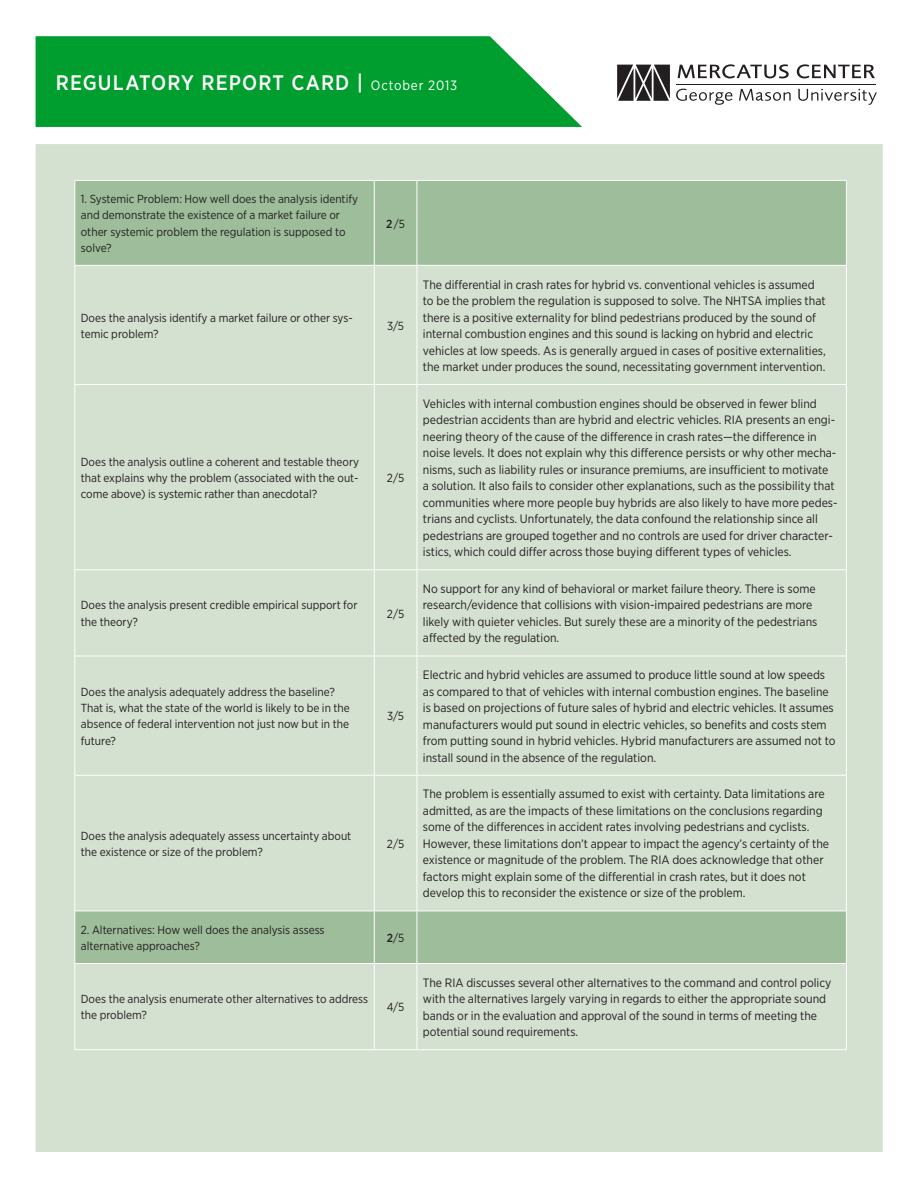
<style>
.page{position:relative;width:918px;height:1188px;background:#fff}
.page>*{position:absolute;margin:0;border:0;box-sizing:border-box;transform-origin:0 0}
.t1{font:500 21px "Gotham Narrow";letter-spacing:.055em;color:#fff}
.BREADTEXT{font:12.15px/16.5px "Gotham Narrow";color:#231f20}
.BREADTEXT-2{font:11.7px/16.2px "Gotham Narrow";color:#231f20}
.s1{font-weight:400;font-size:13.5px}
.s2{font-weight:500}
</style>
<div class="page">
<div style="left:34px;top:143px;width:850px;height:1011px;background:#d4e0d0;border:2px solid #fff"></div>
<div style="left:75px;top:181px;width:771px;height:84px;background:#9ebd9a"></div>
<div style="left:75px;top:912px;width:771px;height:51px;background:#9ebd9a"></div>
<hr style="left:74px;top:266px;width:1px;height:118px;background:#fff">
<hr style="left:374px;top:266px;width:1px;height:118px;background:#fff">
<hr style="left:417px;top:266px;width:1px;height:118px;background:#fff">
<hr style="left:846px;top:266px;width:1px;height:118px;background:#fff">
<hr style="left:74px;top:384px;width:300px;height:1px;background:#fff">
<hr style="left:74px;top:385px;width:1px;height:184px;background:#fff">
<hr style="left:374px;top:384px;width:43px;height:1px;background:#fff">
<hr style="left:374px;top:385px;width:1px;height:184px;background:#fff">
<hr style="left:417px;top:384px;width:430px;height:1px;background:#fff">
<hr style="left:417px;top:385px;width:1px;height:184px;background:#fff">
<hr style="left:846px;top:385px;width:1px;height:184px;background:#fff">
<hr style="left:74px;top:569px;width:300px;height:1px;background:#fff">
<hr style="left:74px;top:570px;width:1px;height:86px;background:#fff">
<hr style="left:374px;top:569px;width:43px;height:1px;background:#fff">
<hr style="left:374px;top:570px;width:1px;height:86px;background:#fff">
<hr style="left:417px;top:569px;width:430px;height:1px;background:#fff">
<hr style="left:417px;top:570px;width:1px;height:86px;background:#fff">
<hr style="left:846px;top:570px;width:1px;height:86px;background:#fff">
<hr style="left:74px;top:656px;width:300px;height:1px;background:#fff">
<hr style="left:74px;top:656px;width:1px;height:119px;background:#fff">
<hr style="left:374px;top:656px;width:43px;height:1px;background:#fff">
<hr style="left:374px;top:656px;width:1px;height:119px;background:#fff">
<hr style="left:417px;top:656px;width:430px;height:1px;background:#fff">
<hr style="left:417px;top:656px;width:1px;height:119px;background:#fff">
<hr style="left:846px;top:656px;width:1px;height:119px;background:#fff">
<hr style="left:74px;top:775px;width:300px;height:1px;background:#fff">
<hr style="left:74px;top:776px;width:1px;height:135px;background:#fff">
<hr style="left:374px;top:775px;width:43px;height:1px;background:#fff">
<hr style="left:374px;top:776px;width:1px;height:135px;background:#fff">
<hr style="left:417px;top:775px;width:430px;height:1px;background:#fff">
<hr style="left:417px;top:776px;width:1px;height:135px;background:#fff">
<hr style="left:846px;top:776px;width:1px;height:135px;background:#fff">
<hr style="left:74px;top:911px;width:300px;height:1px;background:#fff">
<hr style="left:74px;top:911px;width:1px;height:52px;background:#fff">
<hr style="left:374px;top:911px;width:43px;height:1px;background:#fff">
<hr style="left:374px;top:911px;width:1px;height:52px;background:#fff">
<hr style="left:417px;top:911px;width:430px;height:1px;background:#fff">
<hr style="left:417px;top:911px;width:1px;height:52px;background:#fff">
<hr style="left:846px;top:911px;width:1px;height:52px;background:#fff">
<hr style="left:74px;top:963px;width:300px;height:1px;background:#fff">
<hr style="left:74px;top:964px;width:1px;height:85px;background:#fff">
<hr style="left:374px;top:963px;width:43px;height:1px;background:#fff">
<hr style="left:374px;top:964px;width:1px;height:85px;background:#fff">
<hr style="left:417px;top:963px;width:430px;height:1px;background:#fff">
<hr style="left:417px;top:964px;width:1px;height:85px;background:#fff">
<hr style="left:846px;top:964px;width:1px;height:85px;background:#fff">
<hr style="left:74px;top:1049px;width:300px;height:1px;background:#fff">
<hr style="left:374px;top:1049px;width:43px;height:1px;background:#fff">
<hr style="left:417px;top:1049px;width:430px;height:1px;background:#fff">
<hr style="left:74px;top:180px;width:300px;height:1px;background:#fff">
<hr style="left:74px;top:181px;width:1px;height:84px;background:#fff">
<hr style="left:74px;top:265px;width:300px;height:1px;background:#fff">
<hr style="left:374px;top:180px;width:43px;height:1px;background:#fff">
<hr style="left:374px;top:181px;width:1px;height:84px;background:#fff">
<hr style="left:374px;top:265px;width:43px;height:1px;background:#fff">
<hr style="left:417px;top:180px;width:430px;height:1px;background:#fff">
<hr style="left:417px;top:181px;width:1px;height:84px;background:#fff">
<hr style="left:846px;top:181px;width:1px;height:84px;background:#fff">
<hr style="left:417px;top:265px;width:430px;height:1px;background:#fff">
<svg style="left:36px;top:36px;width:546px;height:91px;fill:#009e2e"></svg>
<svg style="left:678px;top:64px;width:111px;height:14px"></svg>
<svg style="left:797px;top:64px;width:78px;height:14px"></svg>
<svg style="left:676px;top:89px;width:57px;height:16px"></svg>
<svg style="left:739px;top:89px;width:52px;height:12px"></svg>
<svg style="left:798px;top:89px;width:79px;height:16px"></svg>
<hr style="left:676px;top:84px;width:200px;height:1px;background:#231f20">
<svg style="left:617px;top:65px;width:53px;height:36px"></svg>
<p class="t1" style="left:56px;top:69px;width:403px">REGULATORY REPORT CARD | <span class="s1">October 2013</span></p>
<p class="BREADTEXT-2" style="left:81px;top:191px;width:279px">1. Systemic Problem: How well does the analysis identify and demonstrate the existence of a market failure or other systemic problem the regulation is supposed to solve?</p>
<p class="BREADTEXT-2" style="left:386px;top:215px;width:20px"><span class="s2">2</span>/5</p>
<p class="BREADTEXT-2" style="left:81px;top:309px;width:273px">Does the analysis identify a market failure or other sys&shy;temic problem?</p>
<p class="BREADTEXT-2" style="left:387px;top:317px;width:19px">3/5</p>
<p class="BREADTEXT-2" style="left:81px;top:453px;width:280px;text-align:justify">Does the analysis outline a coherent and testable theory that explains why the problem (associated with the out&shy;come above) is systemic rather than anecdotal?</p>
<p class="BREADTEXT-2" style="left:387px;top:469px;width:19px">2/5</p>
<p class="BREADTEXT-2" style="left:81px;top:597px;width:278px">Does the analysis present credible empirical support for the theory?</p>
<p class="BREADTEXT-2" style="left:387px;top:605px;width:19px">2/5</p>
<p class="BREADTEXT-2" style="left:81px;top:684px;width:271px">Does the analysis adequately address the baseline?<br>That is, what the state of the world is likely to be in the absence of federal intervention not just now but in the future?</p>
<p class="BREADTEXT-2" style="left:387px;top:708px;width:19px">3/5</p>
<p class="BREADTEXT-2" style="left:81px;top:827px;width:272px">Does the analysis adequately assess uncertainty about the existence or size of the problem?</p>
<p class="BREADTEXT-2" style="left:387px;top:835px;width:19px">2/5</p>
<p class="BREADTEXT-2" style="left:81px;top:921px;width:245px">2. Alternatives: How well does the analysis assess alternative approaches?</p>
<p class="BREADTEXT-2" style="left:387px;top:929px;width:19px"><span class="s2">2</span>/5</p>
<p class="BREADTEXT-2" style="left:81px;top:991px;width:289px">Does the analysis enumerate other alternatives to address the problem?</p>
<p class="BREADTEXT-2" style="left:387px;top:999px;width:19px">4/5</p>
<p class="BREADTEXT" style="left:423px;top:276px;width:404px">The differential in crash rates for hybrid vs. conventional vehicles is assumed to be the problem the regulation is supposed to solve. The NHTSA implies that there is a positive externality for blind pedestrians produced by the sound of internal combustion engines and this sound is lacking on hybrid and electric vehicles at low speeds. As is generally argued in cases of positive externalities, the market under produces the sound, necessitating government intervention.</p>
<p class="BREADTEXT" style="left:423px;top:395px;width:416px">Vehicles with internal combustion engines should be observed in fewer blind pedestrian accidents than are hybrid and electric vehicles. RIA presents an engi&shy;neering theory of the cause of the difference in crash rates—the difference in noise levels. It does not explain why this difference persists or why other mecha&shy;nisms, such as liability rules or insurance premiums, are insufficient to motivate<br>a solution. It also fails to consider other explanations, such as the possibility that communities where more people buy hybrids are also likely to have more pedes&shy;trians and cyclists. Unfortunately, the data confound the relationship since all pedestrians are grouped together and no controls are used for driver character&shy;istics, which could differ across those buying different types of vehicles.</p>
<p class="BREADTEXT" style="left:423px;top:580px;width:396px">No support for any kind of behavioral or market failure theory. There is some research/evidence that collisions with vision-impaired pedestrians are more likely with quieter vehicles. But surely these are a minority of the pedestrians affected by the regulation.</p>
<p class="BREADTEXT" style="left:423px;top:666px;width:414px">Electric and hybrid vehicles are assumed to produce little sound at low speeds as compared to that of vehicles with internal combustion engines. The baseline is based on projections of future sales of hybrid and electric vehicles. It assumes manufacturers would put sound in electric vehicles, so benefits and costs stem from putting sound in hybrid vehicles. Hybrid manufacturers are assumed not to install sound in the absence of the regulation.</p>
<p class="BREADTEXT" style="left:423px;top:786px;width:408px">The problem is essentially assumed to exist with certainty. Data limitations are admitted, as are the impacts of these limitations on the conclusions regarding some of the differences in accident rates involving pedestrians and cyclists.<br>However, these limitations don’t appear to impact the agency’s certainty of the existence or magnitude of the problem. The RIA does acknowledge that other factors might explain some of the differential in crash rates, but it does not develop this to reconsider the existence or size of the problem.</p>
<p class="BREADTEXT" style="left:423px;top:974px;width:410px">The RIA discusses several other alternatives to the command and control policy with the alternatives largely varying in regards to either the appropriate sound bands or in the evaluation and approval of the sound in terms of meeting the potential sound requirements.</p>
</div>
